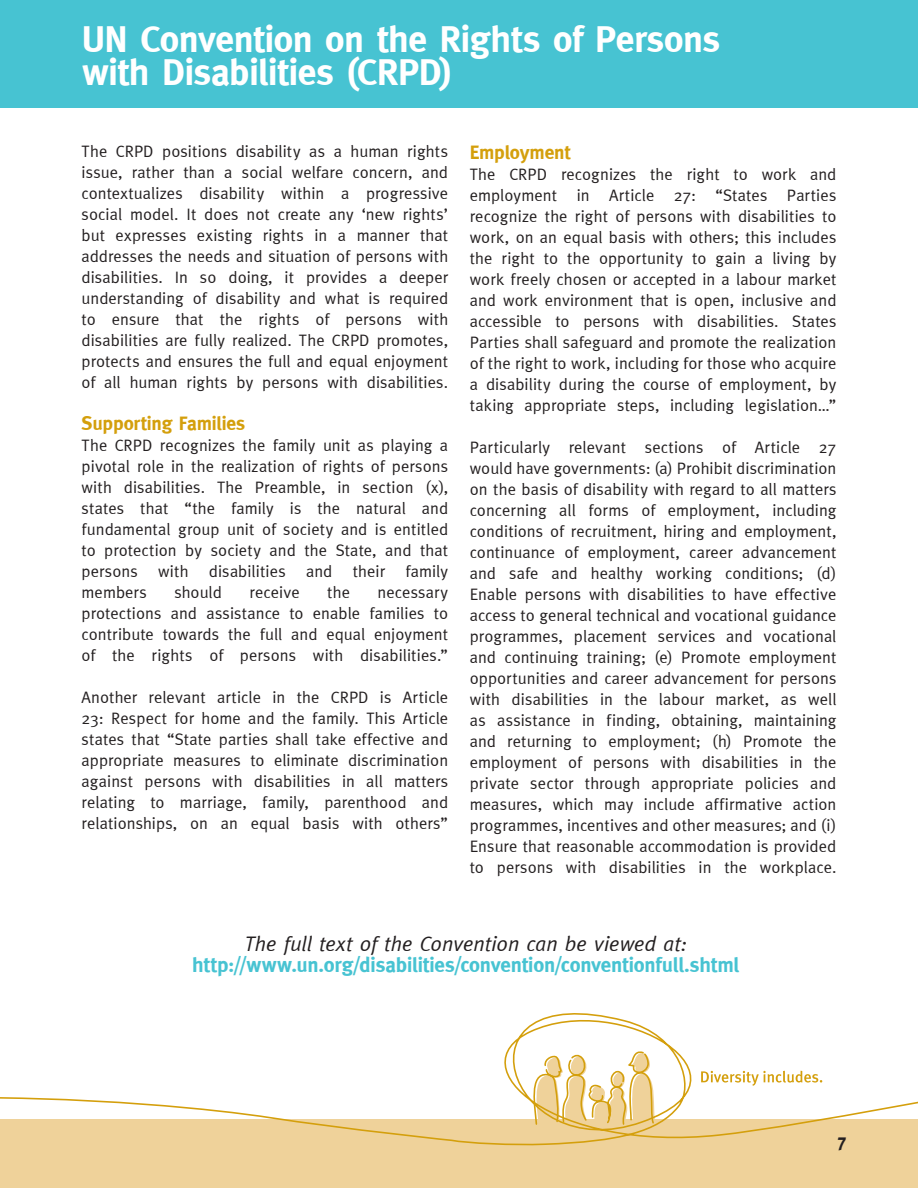
<style>
.page{position:relative;width:918px;height:1188px;background:#fff}
.page>*{position:absolute;margin:0;border:0;box-sizing:border-box;transform-origin:0 0}
.t1{font:700 37.5px/33px "Meta";letter-spacing:-.01em;color:#fff}
.t2{font:700 21px "Meta";letter-spacing:-.01em;color:#47c3d2}
.t3{font:italic 21px "Meta";color:#231f20}
.t4{font:700 19.5px "Meta";letter-spacing:-.01em;color:#d49f0c}
.t5{font:700 18px "Meta";color:#231f20}
.t6{font:16.5px/21px "Meta";letter-spacing:.005em;color:#231f20;text-align:justify}
</style>
<div class="page">
<div style="left:0;top:0;width:918px;height:108px;background:#47c3d2"></div>
<div style="left:0;top:1119px;width:918px;height:69px;background:#efd29a"></div>
<svg style="left:0;top:1013px;width:918px;height:133px"></svg>
<svg style="left:701px;top:1071px;width:121px;height:15px"></svg>
<h1 class="t1" style="left:82px;top:25px;width:640px">UN Convention on the Rights of Persons with Disabilities (CRPD)</h1>
<p class="t6" style="left:82px;top:142px;width:368px">The CRPD positions disability as a human rights issue, rather than a social welfare concern, and contextualizes disability within a progressive social model. It does not create any ‘new rights’ but expresses existing rights in a manner that addresses the needs and situation of persons with disabilities. In so doing, it provides a deeper understanding of disability and what is required to ensure that the rights of persons with disabilities are fully realized. The CRPD promotes, protects and ensures the full and equal enjoyment of all human rights by persons with disabilities.</p>
<p class="t4" style="left:82px;top:414px;width:165px">Supporting Families</p>
<p class="t6" style="left:82px;top:436px;width:368px">The CRPD recognizes the family unit as playing a pivotal role in the realization of rights of persons with disabilities. The Preamble, in section (x), states that “the family is the natural and fundamental group unit of society and is entitled to protection by society and the State, and that persons with disabilities and their family members</p>
<p class="t6" style="left:174px;top:583px;width:49px">should</p>
<p class="t6" style="left:250px;top:583px;width:52px">receive</p>
<p class="t6" style="left:327px;top:583px;width:24px">the</p>
<p class="t6" style="left:82px;top:583px;width:368px;text-indent:296px">necessary protections and assistance to enable families to contribute towards the full and equal enjoyment of the rights of persons with disabilities.”</p>
<p class="t6" style="left:82px;top:688px;width:368px">Another relevant article in the CRPD is Article 23: Respect for home and the family. This Article states that “State parties shall take effective and appropriate measures to eliminate discrimination against persons with disabilities in all matters relating to marriage, family, parenthood and relationships, on an equal basis with others”</p>
<p class="t4" style="left:470px;top:144px;width:102px">Employment</p>
<p class="t6" style="left:470px;top:165px;width:368px">The CRPD recognizes the right to work and employment in Article 27: “States Parties recognize the right of persons with disabilities to work, on an equal basis with others; this includes the right to the opportunity to gain a living by work freely chosen or accepted in a labour market and work environment that is open, inclusive and accessible to persons with disabilities. States Parties shall safeguard and promote the realization of the right to work, including for those who acquire a disability during the course of employment, by taking appropriate steps, including legislation…”</p>
<p class="t6" style="left:470px;top:438px;width:368px">Particularly relevant sections of Article 27 would have governments: (a) Prohibit discrimination on the basis of disability with regard to all matters concerning all forms of employment, including conditions of recruitment, hiring and employment, continuance of employment, career advancement and safe and healthy working conditions; (d)<br>Enable persons with disabilities to have effective access to general technical and vocational guidance programmes, placement services and vocational and continuing training; (e) Promote employment opportunities and career advancement for persons with disabilities in the labour market, as well as assistance in finding, obtaining, maintaining and returning to employment; (h) Promote the employment of persons with disabilities in the private sector through appropriate policies and measures, which may include affirmative action programmes, incentives and other measures; and (i)<br>Ensure that reasonable accommodation is provided to persons with disabilities in the workplace.</p>
<p class="t3" style="left:244px;top:934px;width:444px">The full text of the Convention can be viewed at:</p>
<p class="t2" style="left:192px;top:955px;width:549px">http://www.un.org/disabilities/convention/conventionfull.shtml</p>
<p class="t5" style="left:837px;top:1133px;width:11px">7</p>
</div>
